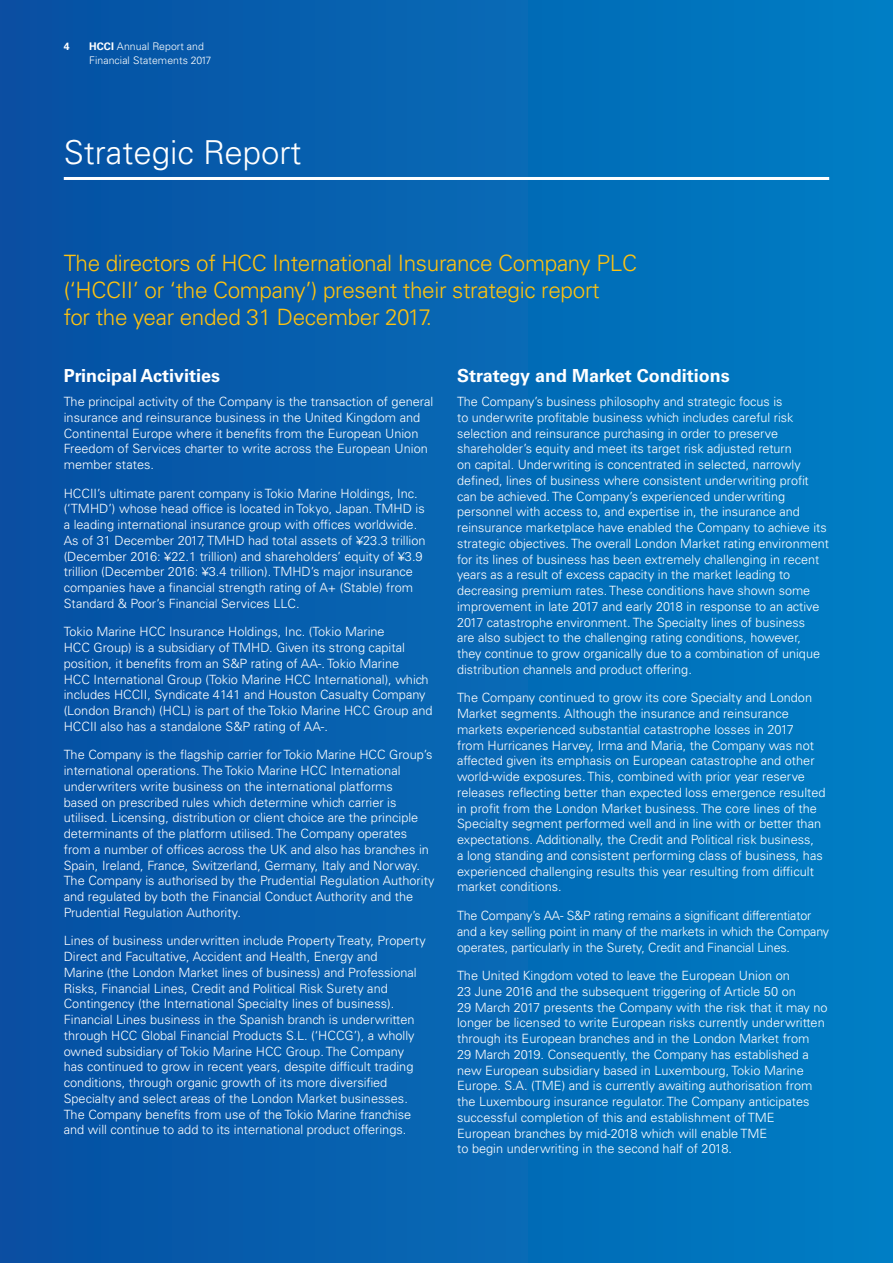
<style>
.page{position:relative;width:893px;height:1263px;background:#fff}
.page>*{position:absolute;margin:0;border:0;box-sizing:border-box;transform-origin:0 0}
.t1{font:300 33px "Univers LT Std";color:#fff}
.t2{font:300 22.5px/27px "Univers LT Std";letter-spacing:-.015em;color:#fec210}
.t3{font:700 18px "Univers LT Std";color:#fff}
.t4{font:300 12.75px/15.8px "Univers LT Std";color:#fff}
.t5{font:300 10.5px/13.5px "Univers LT Std";letter-spacing:.005em;color:#fff}
.t6{font:700 10.5px "Univers LT Std";color:#fff}
.s1{font-weight:700}
</style>
<div class="page">
<div style="left:0;top:0;width:893px;height:1263px;background:linear-gradient(to right,#094ea2,#007ec5)"></div>
<hr style="left:64px;top:177px;width:765px;height:3px;background:#fff">
<p class="t6" style="left:64px;top:40px;width:7px">4</p>
<p class="t5" style="left:89px;top:40px;width:124px"><span class="s1">HCCI</span> Annual Report and<br>Financial Statements 2017</p>
<h1 class="t1" style="left:64px;top:133px;width:239px">Strategic Report</h1>
<h2 class="t2" style="left:64px;top:250px;width:575px">The directors of HCC International Insurance Company PLC (‘HCCII’ or ‘the Company’) present their strategic report<br>for the year ended 31 December 2017.</h2>
<h3 class="t3" style="left:64px;top:365px;width:158px">Principal Activities</h3>
<p class="t4" style="left:64px;top:394px;width:371px">The principal activity of the Company is the transaction of general insurance and reinsurance business in the United Kingdom and Continental Europe where it benefits from the European Union Freedom of Services charter to write across the European Union member states.</p>
<p class="t4" style="left:64px;top:485px;width:363px">HCCII’s ultimate parent company is Tokio Marine Holdings, Inc. (‘TMHD’) whose head office is located in Tokyo, Japan. TMHD is a leading international insurance group with offices worldwide.<br>As of 31 December 2017, TMHD had total assets of ¥23.3 trillion (December 2016: ¥22.1 trillion) and shareholders’ equity of ¥3.9 trillion (December 2016: ¥3.4 trillion). TMHD’s major insurance companies have a financial strength rating of A+ (Stable) from Standard &amp; Poor’s Financial Services LLC.</p>
<p class="t4" style="left:64px;top:624px;width:370px">Tokio Marine HCC Insurance Holdings, Inc. (Tokio Marine<br>HCC Group) is a subsidiary of TMHD. Given its strong capital position, it benefits from an S&amp;P rating of AA-. Tokio Marine<br>HCC International Group (Tokio Marine HCC International), which includes HCCII, Syndicate 4141 and Houston Casualty Company (London Branch) (HCL) is part of the Tokio Marine HCC Group and HCCII also has a standalone S&amp;P rating of AA-.</p>
<p class="t4" style="left:64px;top:747px;width:372px">The Company is the flagship carrier for Tokio Marine HCC Group’s international operations. The Tokio Marine HCC International underwriters write business on the international platforms<br>based on prescribed rules which determine which carrier is utilised. Licensing, distribution or client choice are the principle determinants of the platform utilised. The Company operates from a number of offices across the UK and also has branches in Spain, Ireland, France, Switzerland, Germany, Italy and Norway.<br>The Company is authorised by the Prudential Regulation Authority and regulated by both the Financial Conduct Authority and the Prudential Regulation Authority.</p>
<p class="t4" style="left:64px;top:933px;width:363px">Lines of business underwritten include Property Treaty, Property Direct and Facultative, Accident and Health, Energy and<br>Marine (the London Market lines of business) and Professional Risks, Financial Lines, Credit and Political Risk Surety and Contingency (the International Specialty lines of business).<br>Financial Lines business in the Spanish branch is underwritten through HCC Global Financial Products S.L. (‘HCCG’), a wholly owned subsidiary of Tokio Marine HCC Group. The Company has continued to grow in recent years, despite difficult trading conditions, through organic growth of its more diversified Specialty and select areas of the London Market businesses.<br>The Company benefits from use of the Tokio Marine franchise and will continue to add to its international product offerings.</p>
<h3 class="t3" style="left:457px;top:365px;width:274px">Strategy and Market Conditions</h3>
<p class="t4" style="left:457px;top:394px;width:373px">The Company’s business philosophy and strategic focus is<br>to underwrite profitable business which includes careful risk selection and reinsurance purchasing in order to preserve shareholder’s equity and meet its target risk adjusted return<br>on capital. Underwriting is concentrated in selected, narrowly defined, lines of business where consistent underwriting profit can be achieved. The Company’s experienced underwriting personnel with access to, and expertise in, the insurance and reinsurance marketplace have enabled the Company to achieve its strategic objectives. The overall London Market rating environment for its lines of business has been extremely challenging in recent years as a result of excess capacity in the market leading to decreasing premium rates. These conditions have shown some improvement in late 2017 and early 2018 in response to an active 2017 catastrophe environment. The Specialty lines of business<br>are also subject to the challenging rating conditions, however,<br>they continue to grow organically due to a combination of unique distribution channels and product offering.</p>
<p class="t4" style="left:457px;top:690px;width:370px">The Company continued to grow its core Specialty and London Market segments. Although the insurance and reinsurance markets experienced substantial catastrophe losses in 2017<br>from Hurricanes Harvey, Irma and Maria, the Company was not affected given its emphasis on European catastrophe and other world-wide exposures. This, combined with prior year reserve releases reflecting better than expected loss emergence resulted in profit from the London Market business. The core lines of the Specialty segment performed well and in line with or better than expectations. Additionally, the Credit and Political risk business,<br>a long standing and consistent performing class of business, has experienced challenging results this year resulting from difficult market conditions.</p>
<p class="t4" style="left:457px;top:908px;width:374px">The Company’s AA- S&amp;P rating remains a significant differentiator and a key selling point in many of the markets in which the Company operates, particularly in the Surety, Credit and Financial Lines.</p>
<p class="t4" style="left:457px;top:968px;width:372px">The United Kingdom voted to leave the European Union on<br>23 June 2016 and the subsequent triggering of Article 50 on<br>29 March 2017 presents the Company with the risk that it may no longer be licensed to write European risks currently underwritten through its European branches and in the London Market from<br>29 March 2019. Consequently, the Company has established a new European subsidiary based in Luxembourg, Tokio Marine Europe. S.A. (TME) and is currently awaiting authorisation from the Luxembourg insurance regulator. The Company anticipates successful completion of this and establishment of TME European branches by mid-2018 which will enable TME<br>to begin underwriting in the second half of 2018.</p>
</div>
